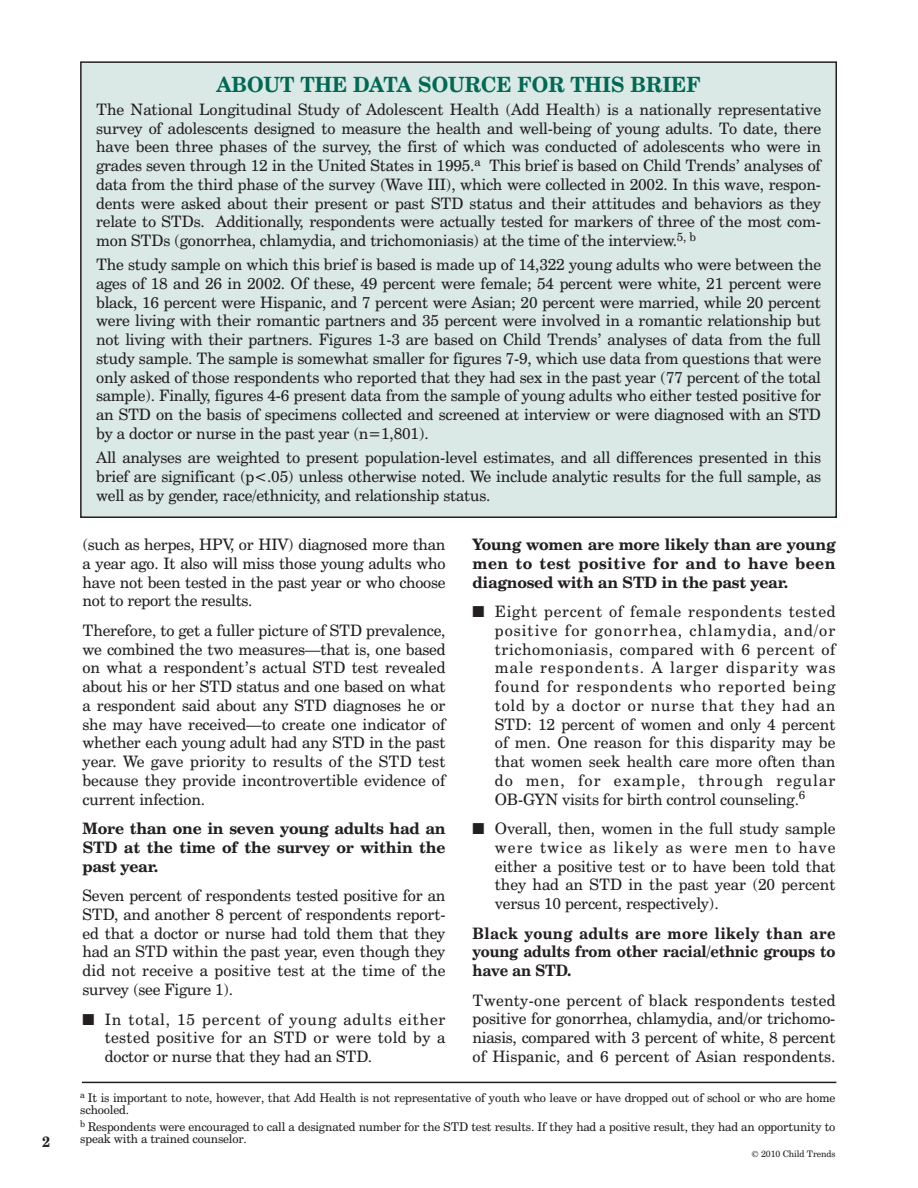
<style>
.page{position:relative;width:918px;height:1188px;background:#fff}
.page>*{position:absolute;margin:0;border:0;box-sizing:border-box;transform-origin:0 0}
.t1{font:700 21px "Century Schoolbook BT";color:#006954;scale:.95 1}
.t2{font:15.75px/18.8px "Century Schoolbook BT";letter-spacing:-.01em;color:#231f20;text-align:justify}
.t3{font:700 15.75px/18.8px "Century Schoolbook BT";letter-spacing:-.01em;color:#231f20;text-align:justify}
.t4{font:700 15.75px/18.8px "Century Schoolbook BT";letter-spacing:-.01em;color:#231f20;text-align:justify;scale:.94 1}
.t5{font:700 15px "Century Schoolbook BT";color:#231f20;scale:.93 1}
.t6{font:12px/12px "Century Schoolbook BT";letter-spacing:-.01em;color:#231f20}
.t7{font:9px "Century Schoolbook BT";letter-spacing:-.01em;color:#231f20}
</style>
<div class="page">
<div style="left:81px;top:62px;width:755px;height:455px;background:#dbe9e6"></div>
<div style="left:80px;top:61px;width:757px;height:457px;border:2px solid #231f20"></div>
<hr style="left:82px;top:1082px;width:754px;height:1px;background:#231f20">
<p class="t5" style="left:42px;top:1136px;width:10px">2</p>
<h1 class="t1" style="left:216px;top:77px;width:511px">ABOUT THE DATA SOURCE FOR THIS BRIEF</h1>
<p class="t2" style="left:96px;top:101px;width:726px">The National Longitudinal Study of Adolescent Health (Add Health) is a nationally representative survey of adolescents designed to measure the health and well-being of young adults. To date, there have been three phases of the survey, the first of which was conducted of adolescents who were in grades seven through 12 in the United States in 1995.<sup>a</sup> This brief is based on Child Trends’ analyses of data from the third phase of the survey (Wave III), which were collected in 2002. In this wave, respon&shy;dents were asked about their present or past STD status and their attitudes and behaviors as they relate to STDs. Additionally, respondents were actually tested for markers of three of the most com&shy;mon STDs (gonorrhea, chlamydia, and trichomoniasis) at the time of the interview.<sup>5,</sup> <sup>b</sup></p>
<p class="t2" style="left:96px;top:257px;width:726px">The study sample on which this brief is based is made up of 14,322 young adults who were between the ages of 18 and 26 in 2002. Of these, 49 percent were female; 54 percent were white, 21 percent were black, 16 percent were Hispanic, and 7 percent were Asian; 20 percent were married, while 20 percent were living with their romantic partners and 35 percent were involved in a romantic relationship but not living with their partners. Figures 1-3 are based on Child Trends’ analyses of data from the full study sample. The sample is somewhat smaller for figures 7-9, which use data from questions that were only asked of those respondents who reported that they had sex in the past year (77 percent of the total sample). Finally, figures 4-6 present data from the sample of young adults who either tested positive for an STD on the basis of specimens collected and screened at interview or were diagnosed with an STD by a doctor or nurse in the past year (n=1,801).</p>
<p class="t2" style="left:96px;top:450px;width:726px">All analyses are weighted to present population-level estimates, and all differences presented in this brief are significant (p&lt;.05) unless otherwise noted. We include analytic results for the full sample, as well as by gender, race/ethnicity, and relationship status.</p>
<p class="t2" style="left:82px;top:537px;width:365px">(such as herpes, HPV, or HIV) diagnosed more than a year ago. It also will miss those young adults who have not been tested in the past year or who choose not to report the results.</p>
<p class="t2" style="left:82px;top:622px;width:365px">Therefore, to get a fuller picture of STD prevalence, we combined the two measures—that is, one based on what a respondent’s actual STD test revealed about his or her STD status and one based on what a respondent said about any STD diagnoses he or she may have received—to create one indicator of whether each young adult had any STD in the past year. We gave priority to results of the STD test because they provide incontrovertible evidence of current infection.</p>
<p class="t3" style="left:82px;top:821px;width:365px">More than one in seven young adults had an STD at the time of the survey or within the past year.</p>
<p class="t2" style="left:82px;top:888px;width:365px">Seven percent of respondents tested positive for an STD, and another 8 percent of respondents report&shy;ed that a doctor or nurse had told them that they had an STD within the past year, even though they did not receive a positive test at the time of the survey (see Figure 1).</p>
<p class="t2" style="left:105px;top:1011px;width:342px;text-indent:-22px">■ In total, 15 percent of young adults either tested positive for an STD or were told by a doctor or nurse that they had an STD.</p>
<p class="t3" style="left:472px;top:537px;width:365px">Young women are more likely than are young men to test positive for and to have been diagnosed with an STD in the past year.</p>
<p class="t2" style="left:495px;top:604px;width:342px;text-indent:-22px">■ Eight percent of female respondents tested positive for gonorrhea, chlamydia, and/or trichomoniasis, compared with 6 percent of male respondents. A larger disparity was found for respondents who reported being told by a doctor or nurse that they had an STD: 12 percent of women and only 4 percent of men. One reason for this disparity may be that women seek health care more often than do men, for example, through regular OB-GYN visits for birth control counseling.<sup>6</sup></p>
<p class="t2" style="left:495px;top:821px;width:342px;text-indent:-22px">■ Overall, then, women in the full study sample were twice as likely as were men to have either a positive test or to have been told that they had an STD in the past year (20 percent versus 10 percent, respectively).</p>
<p class="t4" style="left:472px;top:925px;width:388px">Black young adults are more likely than are young adults from other racial/ethnic groups to have an STD.</p>
<p class="t2" style="left:472px;top:992px;width:365px">Twenty-one percent of black respondents tested positive for gonorrhea, chlamydia, and/or trichomo&shy;niasis, compared with 3 percent of white, 8 percent of Hispanic, and 6 percent of Asian respondents.</p>
<p class="t6" style="left:80px;top:1093px;width:757px"><sup>a</sup> It is important to note, however, that Add Health is not representative of youth who leave or have dropped out of school or who are home schooled.</p>
<p class="t6" style="left:80px;top:1122px;width:757px"><sup>b</sup> Respondents were encouraged to call a designated number for the STD test results. If they had a positive result, they had an opportunity to speak with a trained counselor.</p>
<p class="t7" style="left:752px;top:1151px;width:86px">© 2010 Child Trends</p>
</div>
